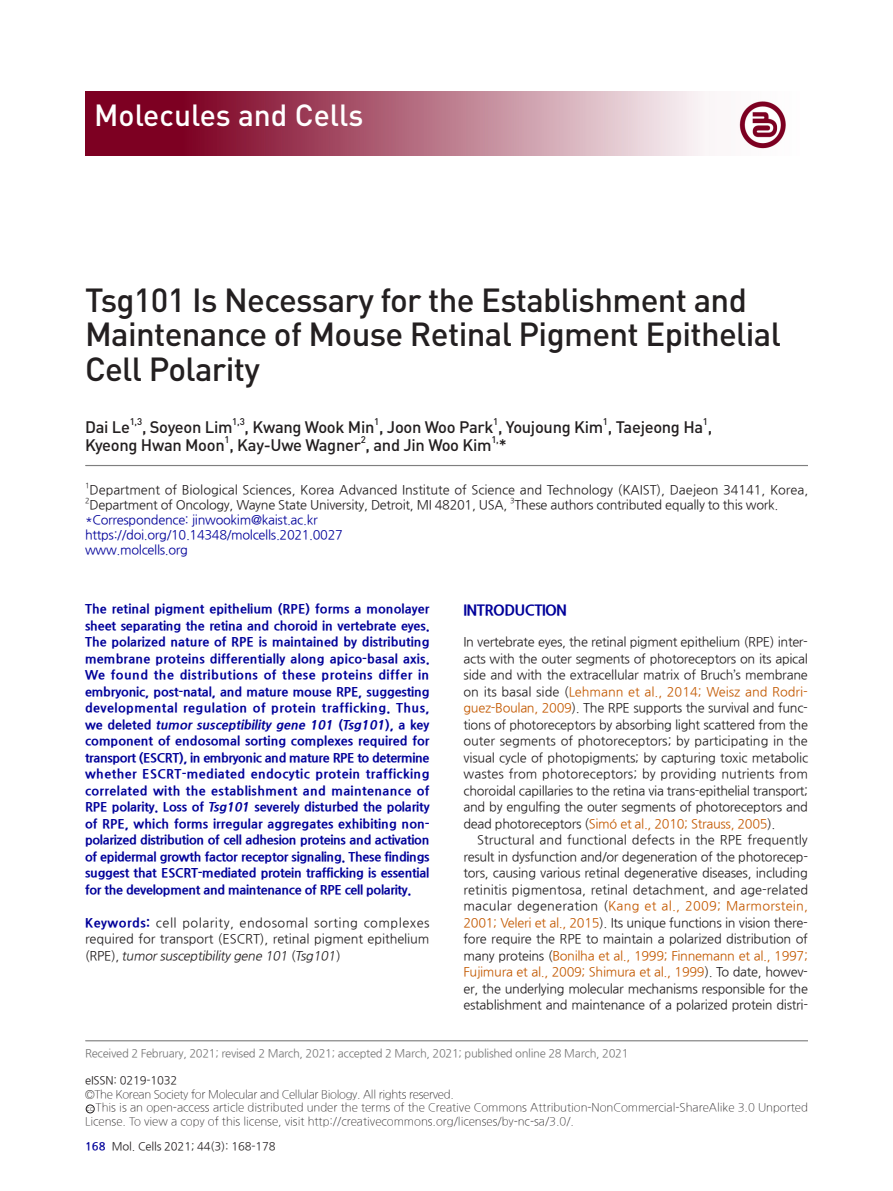
<style>
.page{position:relative;width:893px;height:1191px;background:#fff}
.page>*{position:absolute;margin:0;border:0;box-sizing:border-box;transform-origin:0 0}
.t1{font:500 33px/34.5px "DIN Pro";letter-spacing:-.02em;color:#231f20}
.t2{font:500 30.15px "DIN Pro";color:#fff}
.t3{font:500 16.5px "DIN Pro";letter-spacing:-.02em;color:#231f20}
.t4{font:800 15px "Nanum Gothic";letter-spacing:-.04em;color:#00009a}
.t5{font:12.75px/16.5px "Nanum Gothic";letter-spacing:-.025em;color:#231f20;text-align:justify}
.t6{font:800 12.75px/16.5px "Nanum Gothic";letter-spacing:-.025em;color:#00009a;text-align:justify}
.t7{font:12.75px "Nanum Gothic";letter-spacing:-.005em;color:#231f20}
.t8{font:12.75px/15px "Nanum Gothic";letter-spacing:-.025em;color:#00009a}
.t9{font:300 11.25px/13.5px "Nanum Gothic";color:#231f20}
.t10{font:11.25px "Nanum Gothic";letter-spacing:-.025em;color:#777}
.t11{font:11.25px "Nanum Gothic";letter-spacing:-.015em;color:#231f20}
.t12{font:500 9.6px "DIN Pro";color:#231f20}
.t13{font:7.5px "Nanum Gothic";color:#231f20}
.s1{font-style:italic}
.s2{font-weight:800;color:#00009a}
.s3{color:#c35900}
.s4{font-family:"DIN Pro";font-size:7.5px}
.s5{font-weight:700;color:#00009a}
</style>
<div class="page">
<img style="left:85px;top:91px;width:701px;height:65px">
<hr style="left:86px;top:465px;width:722px;height:1px;background:#7f7f7f">
<hr style="left:86px;top:1040px;width:722px;height:1px;background:#7f7f7f">
<div style="left:86px;top:1104px;width:9px;height:9px;border:1px solid #231f20;border-radius:50%"></div>
<h2 class="t2" style="left:94px;top:94px;width:271px">Molecules and Cells</h2>
<h1 class="t1" style="left:85px;top:281px;width:697px">Tsg101 Is Necessary for the Establishment and<br>Maintenance of Mouse Retinal Pigment Epithelial<br>Cell Polarity</h1>
<p class="t3" style="left:85px;top:416px;width:46px">Dai Le</p>
<p class="t12" style="left:130px;top:415px;width:14px">1,3</p>
<p class="t3" style="left:142px;top:416px;width:92px">, Soyeon Lim</p>
<p class="t12" style="left:232px;top:415px;width:14px">1,3</p>
<p class="t3" style="left:245px;top:416px;width:469px">, Kwang Wook Min , Joon Woo Park , Youjoung Kim , Taejeong Ha ,</p>
<p class="t12" style="left:374px;top:415px;width:7px">1</p>
<p class="t12" style="left:493px;top:415px;width:7px">1</p>
<p class="t12" style="left:603px;top:415px;width:7px">1</p>
<p class="t12" style="left:703px;top:415px;width:7px">1</p>
<p class="t3" style="left:85px;top:434px;width:423px">Kyeong Hwan Moon , Kay-Uwe Wagner , and Jin Woo Kim *</p>
<p class="t12" style="left:224px;top:433px;width:7px">1</p>
<p class="t12" style="left:361px;top:433px;width:7px">2</p>
<p class="t12" style="left:491px;top:433px;width:9px">1,</p>
<p class="t13" style="left:85px;top:482px;width:6px">1</p>
<p class="t7" style="left:90px;top:483px;width:720px">Department of Biological Sciences, Korea Advanced Institute of Science and Technology (KAIST), Daejeon 34141, Korea,</p>
<p class="t13" style="left:85px;top:497px;width:6px">2</p>
<p class="t5" style="left:89px;top:496px;width:419px">Department of Oncology, Wayne State University, Detroit, MI 48201, USA,</p>
<p class="t13" style="left:510px;top:497px;width:6px">3</p>
<p class="t5" style="left:515px;top:496px;width:265px">These authors contributed equally to this work.</p>
<p class="t8" style="left:85px;top:512px;width:259px">*Correspondence: jinwookim@kaist.ac.kr https://doi.org/10.14348/molcells.2021.0027 www.molcells.org</p>
<p class="t6" style="left:85px;top:601px;width:346px">The retinal pigment epithelium (RPE) forms a monolayer sheet separating the retina and choroid in vertebrate eyes.<br>The polarized nature of RPE is maintained by distributing membrane proteins differentially along apico-basal axis.<br>We found the distributions of these proteins differ in embryonic, post-natal, and mature mouse RPE, suggesting developmental regulation of protein trafficking. Thus, w e d e l e t e d <span class="s1">tumor susceptibility gene 101</span> (<span class="s1">Tsg101</span>) , a k ey component of endosomal sorting complexes required for transport (ESCRT), in embryonic and mature RPE to determine whether ESCRT-mediated endocytic protein trafficking correlated with the establishment and maintenance of RPE polarity. Loss of <span class="s1">Tsg101</span> severely disturbed the polarity of RPE, which forms irregular aggregates exhibiting non&shy;polarized distribution of cell adhesion proteins and activation of epidermal growth factor receptor signaling. These findings suggest that ESCRT-mediated protein trafficking is essential for the development and maintenance of RPE cell polarity.</p>
<p class="t5" style="left:85px;top:914px;width:346px"><span class="s2">Keywords:</span> cell polarity, endosomal sorting complexes required for transport (ESCRT), retinal pigment epithelium ( R P E ) , <span class="s1">tumorsusceptibility gene 101</span> (<span class="s1">Tsg101</span>)</p>
<p class="t4" style="left:463px;top:602px;width:105px">INTRODUCTION</p>
<p class="t5" style="left:463px;top:634px;width:346px">In vertebrate eyes, the retinal pigment epithelium (RPE) inter&shy;acts with the outer segments of photoreceptors on its apical side and with the extracellular matrix of Bruch’s membrane on its basal side (<span class="s3">Lehmann et al., 2014; Weisz and Rodri&shy;guez-Boulan, 2009</span>). The RPE supports the survival and func&shy;tions of photoreceptors by absorbing light scattered from the outer segments of photoreceptors; by participating in the visual cycle of photopigments; by capturing toxic metabolic wastes from photoreceptors; by providing nutrients from choroidal capillaries to the retina via trans-epithelial transport; and by engulfing the outer segments of photoreceptors and dead photoreceptors (<span class="s3">Simó et al., 2010; Strauss, 2005</span>).</p>
<p class="t5" style="left:463px;top:832px;width:346px;text-indent:14px">Structural and functional defects in the RPE frequently result in dysfunction and/or degeneration of the photorecep&shy;tors, causing various retinal degenerative diseases, including retinitis pigmentosa, retinal detachment, and age-related macular degeneration (<span class="s3">Kang et al., 2009; Marmorstein, 2001; Veleri et al., 2015</span>). Its unique functions in vision there&shy;fore require the RPE to maintain a polarized distribution of many proteins (<span class="s3">Bonilha et al., 1999; Finnemann et al., 1997; Fujimura et al., 2009; Shimura et al., 1999</span>). To date, howev&shy;er, the underlying molecular mechanisms responsible for the establishment and maintenance of a polarized protein distri-</p>
<p class="t10" style="left:85px;top:1048px;width:545px">Received 2 February, 2021; revised 2 March, 2021; accepted 2 March, 2021; published online 28 March, 2021</p>
<p class="t11" style="left:85px;top:1075px;width:94px">eISSN: 0219-1032</p>
<p class="t9" style="left:85px;top:1087px;width:724px">©The Korean Society for Molecular and Cellular Biology. All rights reserved.<br><span class="s4">cc</span> This is an open-access article distributed under the terms of the Creative Commons Attribution-NonCommercial-ShareAlike 3.0 Unported<br>License. To view a copy of this license, visit http://creativecommons.org/licenses/by-nc-sa/3.0/.</p>
<p class="t11" style="left:85px;top:1140px;width:192px"><span class="s5">168</span> Mol. Cells 2021; 44(3): 168-178</p>
</div>
